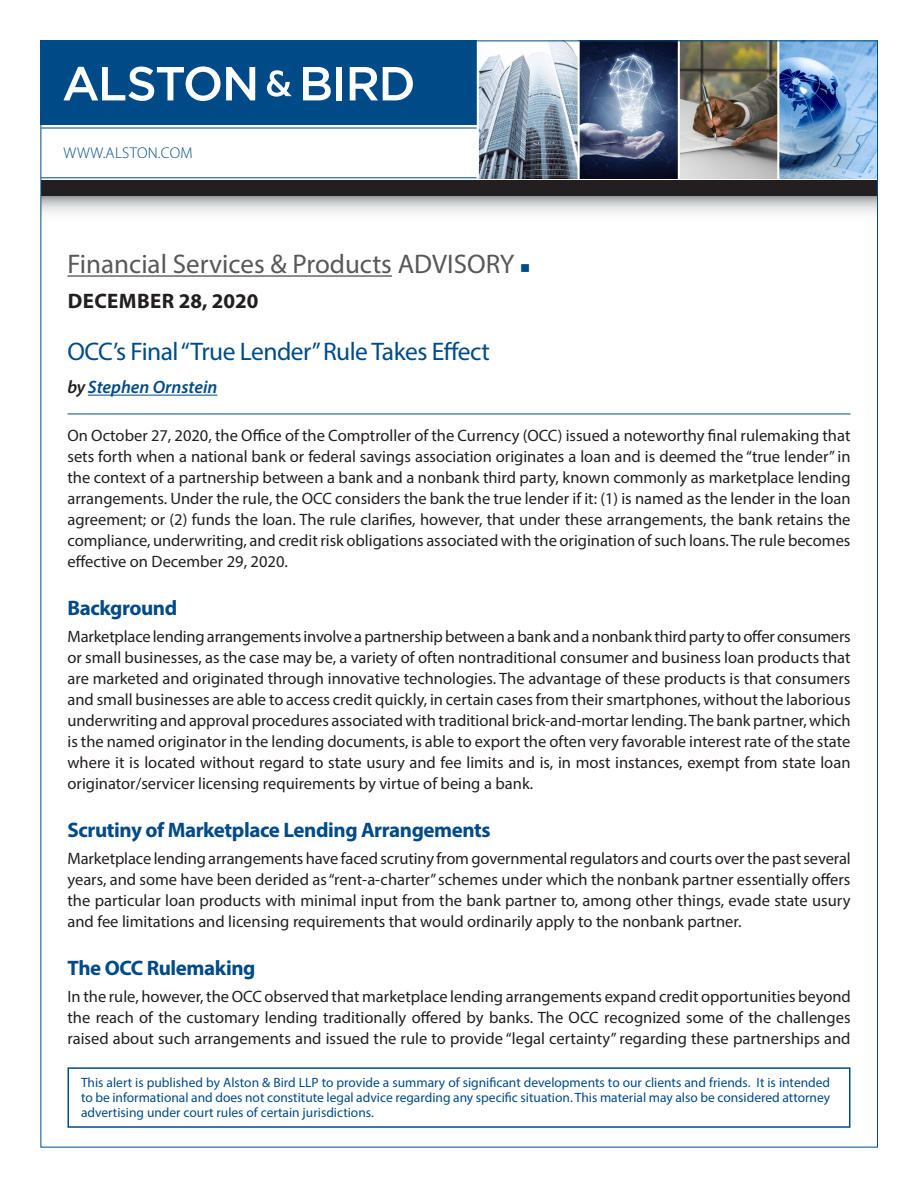
<style>
.page{position:relative;width:918px;height:1188px;background:#fff}
.page>*{position:absolute;margin:0;border:0;box-sizing:border-box;transform-origin:0 0}
.Practice_Area{font:27px "Myriad Pro";color:#57585a}
.Advisory_Title{font:25.5px "Myriad Pro";letter-spacing:-.02em;color:#004b87}
.Head{font:700 21px "Myriad Pro";letter-spacing:-.02em;color:#004b87}
.Body_Text{font:700 21px "Myriad Pro";letter-spacing:.02em;color:#231f20}
.Advisory_Title-2{font:italic 600 18px "Myriad Pro";color:#004b87}
.Body_Text-2{font:16.5px/21px "Myriad Pro";color:#231f20;text-align:justify}
.t1{font:300 15.6px "Myriad Pro";letter-spacing:.02em;color:#004b87}
.Body_Text-3{font:13.5px/15px "Myriad Pro";color:#004b87;text-align:justify}
.s1{color:#004b87}
.s2{color:#231f20}
</style>
<div class="page">
<svg style="left:42px;top:196px;width:834px;height:17px;background:#d0d0d3"></svg>
<hr style="left:41px;top:128px;width:436px;height:1px;background:#004b87">
<hr style="left:41px;top:177px;width:436px;height:1px;background:#004b87">
<div style="left:41px;top:181px;width:837px;height:15px;background:#231f20"></div>
<div style="left:40px;top:40px;width:836px;height:85px;background:#004b87"></div>
<img style="left:479px;top:42px;width:397px;height:137px">
<hr style="left:578px;top:40px;width:2px;height:140px;background:#fff">
<hr style="left:678px;top:40px;width:2px;height:140px;background:#fff">
<hr style="left:777px;top:40px;width:2px;height:140px;background:#fff">
<hr style="left:477px;top:39px;width:2px;height:139px;background:#fff">
<svg style="left:63px;top:66px;width:192px;height:35px"></svg>
<svg style="left:267px;top:70px;width:25px;height:27px"></svg>
<svg style="left:303px;top:67px;width:28px;height:33px"></svg>
<div style="left:336px;top:67px;width:6px;height:33px;background:#fff"></div>
<svg style="left:350px;top:67px;width:63px;height:33px"></svg>
<div style="left:68px;top:1067px;width:782px;height:61px;border:2px solid #004b87"></div>
<hr style="left:68px;top:275px;width:324px;height:2px;background:#57585a">
<hr style="left:68px;top:414px;width:782px;height:1px;background:#004b87">
<hr style="left:88px;top:395px;width:129px;height:1px;background:#004b87">
<p class="t1" style="left:64px;top:145px;width:131px">WWW.ALSTON.COM</p>
<p class="Practice_Area" style="left:68px;top:248px;width:464px">Financial Services &amp; Products ADVISORY <span class="s1">■</span></p>
<p class="Body_Text" style="left:68px;top:287px;width:192px">DECEMBER 28, 2020</p>
<p class="Advisory_Title" style="left:68px;top:336px;width:424px">OCC’s Final “True Lender” Rule Takes Effect</p>
<p class="Advisory_Title-2" style="left:68px;top:376px;width:151px"><span class="s2">by</span> Stephen Ornstein</p>
<p class="Body_Text-2" style="left:68px;top:425px;width:785px">On October 27, 2020, the Office of the Comptroller of the Currency (OCC) issued a noteworthy final rulemaking that sets forth when a national bank or federal savings association originates a loan and is deemed the “true lender” in the context of a partnership between a bank and a nonbank third party, known commonly as marketplace lending arrangements. Under the rule, the OCC considers the bank the true lender if it: (1) is named as the lender in the loan agreement; or (2) funds the loan. The rule clarifies, however, that under these arrangements, the bank retains the compliance, underwriting, and credit risk obligations associated with the origination of such loans. The rule becomes effective on December 29, 2020.</p>
<p class="Head" style="left:68px;top:594px;width:111px">Background</p>
<p class="Body_Text-2" style="left:68px;top:626px;width:785px">Marketplace lending arrangements involve a partnership between a bank and a nonbank third party to offer consumers or small businesses, as the case may be, a variety of often nontraditional consumer and business loan products that are marketed and originated through innovative technologies. The advantage of these products is that consumers and small businesses are able to access credit quickly, in certain cases from their smartphones, without the laborious underwriting and approval procedures associated with traditional brick-and-mortar lending. The bank partner, which is the named originator in the lending documents, is able to export the often very favorable interest rate of the state where it is located without regard to state usury and fee limits and is, in most instances, exempt from state loan originator/servicer licensing requirements by virtue of being a bank.</p>
<p class="Head" style="left:68px;top:816px;width:425px">Scrutiny of Marketplace Lending Arrangements</p>
<p class="Body_Text-2" style="left:68px;top:848px;width:785px">Marketplace lending arrangements have faced scrutiny from governmental regulators and courts over the past several years, and some have been derided as “rent-a-charter” schemes under which the nonbank partner essentially offers the particular loan products with minimal input from the bank partner to, among other things, evade state usury and fee limitations and licensing requirements that would ordinarily apply to the nonbank partner.</p>
<p class="Head" style="left:68px;top:954px;width:190px">The OCC Rulemaking</p>
<p class="Body_Text-2" style="left:68px;top:986px;width:785px">In the rule, however, the OCC observed that marketplace lending arrangements expand credit opportunities beyond the reach of the customary lending traditionally offered by banks. The OCC recognized some of the challenges raised about such arrangements and issued the rule to provide “legal certainty” regarding these partnerships and</p>
<p class="Body_Text-3" style="left:81px;top:1075px;width:751px">This alert is published by Alston &amp; Bird LLP to provide a summary of significant developments to our clients and friends. It is intended to be informational and does not constitute legal advice regarding any specific situation. This material may also be considered attorney advertising under court rules of certain jurisdictions.</p>
</div>
